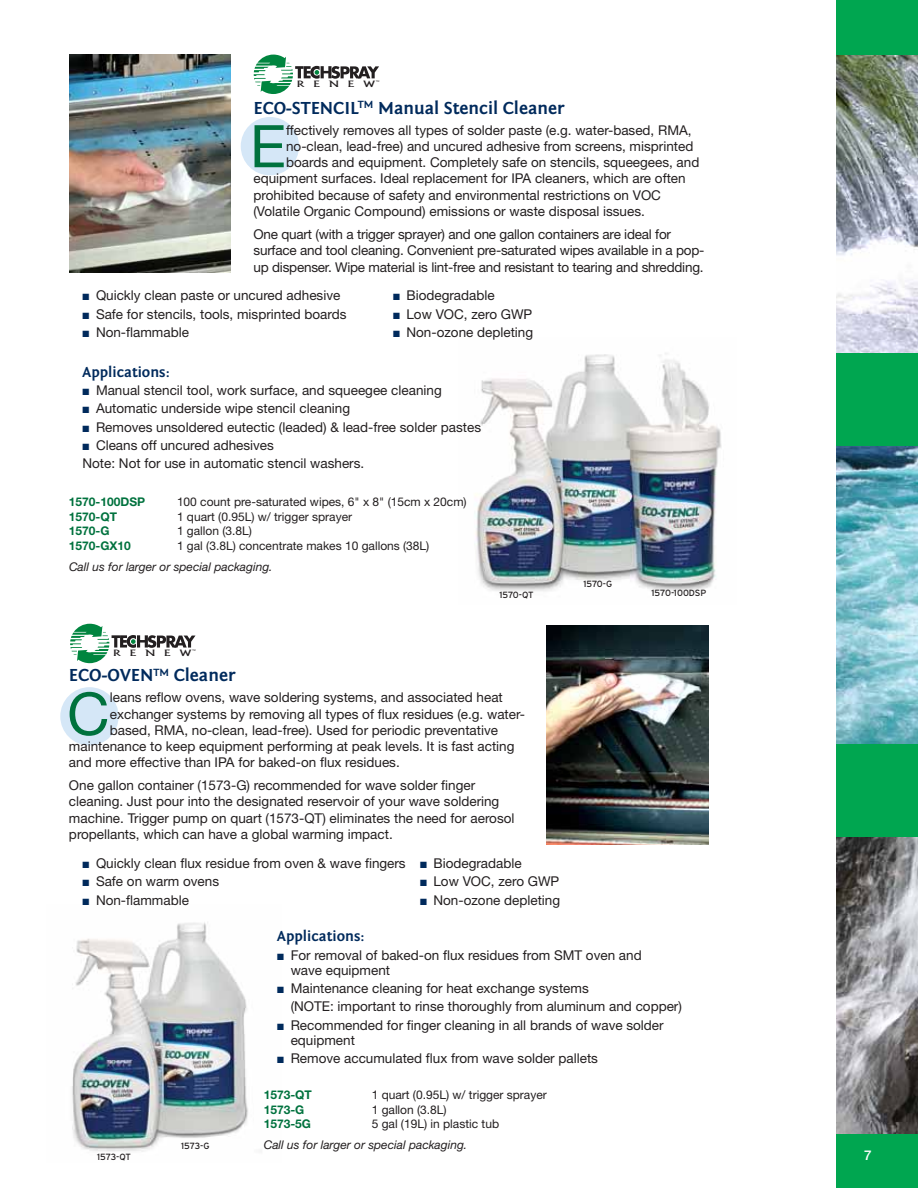
<style>
.page{position:relative;width:918px;height:1188px;background:#fff}
.page>*{position:absolute;margin:0;border:0;box-sizing:border-box;transform-origin:0 0}
.t1{font:58.8px "Helvetica Neue";color:#00723e}
.t2{font:700 18px "Fontin Sans";color:#002a5c}
.t3{font:700 15px "Fontin Sans";color:#002a5c}
.t4{font:13.5px/16.5px "Helvetica Neue";color:#231f20}
.t5{font:500 13.5px "Helvetica Neue";color:#fff}
.t6{font:12px "Helvetica Neue";color:#231f20}
.t7{font:italic 12px "Helvetica Neue";color:#231f20}
.t8{font:700 12px "Helvetica Neue";color:#00723e}
.t9{font:9px "Interstate";letter-spacing:-.02em;color:#231f20}
.t10{font:9px "Interstate";color:#231f20}
.t11{font:8.55px "Albertus";letter-spacing:.675em;color:#231f20;scale:1.51 1}
.t12{font:condensed 3.75px "Helvetica Neue";color:#231f20}
.s1{color:#002a5c}
</style>
<div class="page">
<img style="left:475px;top:353px;width:247px;height:239px">
<div style="left:241px;top:117px;width:58px;height:58px;background:#d5e7f7;border-radius:50%"></div>
<img style="left:69px;top:54px;width:162px;height:219px">
<div style="left:60px;top:687px;width:59px;height:59px;background:#d5e7f7;border-radius:50%"></div>
<img style="left:72px;top:922px;width:176px;height:230px">
<img style="left:547px;top:626px;width:162px;height:218px">
<div style="left:836px;top:0;width:82px;height:1188px;background:#00a650"></div>
<img style="left:836px;top:446px;width:82px;height:297px">
<img style="left:836px;top:837px;width:82px;height:297px">
<img style="left:836px;top:56px;width:82px;height:296px">
<svg style="left:254px;top:55px;width:125px;height:39px"></svg>
<svg style="left:70px;top:624px;width:126px;height:39px"></svg>
<p class="t11" style="left:297px;top:80px;width:53px">RENEW</p>
<p class="t12" style="left:376px;top:80px;width:5px">™</p>
<h2 class="t2" style="left:254px;top:101px;width:313px">ECO-STENCIL<sup>TM</sup> Manual Stencil Cleaner</h2>
<h1 class="t1" style="left:250px;top:125px;width:37px">E</h1>
<p class="t4" style="left:286px;top:123px;width:407px">ffectively removes all types of solder paste (e.g. water-based, RMA,</p>
<p class="t4" style="left:286px;top:139px;width:409px">no-clean, lead-free) and uncured adhesive from screens, misprinted</p>
<p class="t4" style="left:286px;top:156px;width:415px">boards and equipment. Completely safe on stencils, squeegees, and</p>
<p class="t4" style="left:253px;top:172px;width:434px">equipment surfaces. Ideal replacement for IPA cleaners, which are often</p>
<p class="t4" style="left:253px;top:188px;width:409px">prohibited because of safety and environmental restrictions on VOC</p>
<p class="t4" style="left:253px;top:204px;width:393px">(Volatile Organic Compound) emissions or waste disposal issues.</p>
<p class="t4" style="left:253px;top:227px;width:453px">One quart (with a trigger sprayer) and one gallon containers are ideal for surface and tool cleaning. Convenient pre-saturated wipes available in a pop&shy;up dispenser. Wipe material is lint-free and resistant to tearing and shredding.</p>
<p class="t4" style="left:82px;top:289px;width:259px"><span class="s1">■</span> Quickly clean paste or uncured adhesive</p>
<p class="t4" style="left:393px;top:289px;width:103px"><span class="s1">■</span> Biodegradable</p>
<p class="t4" style="left:82px;top:307px;width:266px"><span class="s1">■</span> Safe for stencils, tools, misprinted boards</p>
<p class="t4" style="left:393px;top:307px;width:141px"><span class="s1">■</span> Low VOC, zero GWP</p>
<p class="t4" style="left:82px;top:325px;width:108px"><span class="s1">■</span> Non-flammable</p>
<p class="t4" style="left:393px;top:325px;width:142px"><span class="s1">■</span> Non-ozone depleting</p>
<p class="t3" style="left:82px;top:366px;width:89px">Applications:</p>
<p class="t4" style="left:82px;top:383px;width:361px"><span class="s1">■</span> Manual stencil tool, work surface, and squeegee cleaning</p>
<p class="t4" style="left:82px;top:402px;width:269px"><span class="s1">■</span> Automatic underside wipe stencil cleaning</p>
<p class="t4" style="left:82px;top:420px;width:400px"><span class="s1">■</span> Removes unsoldered eutectic (leaded) &amp; lead-free solder pastes</p>
<p class="t4" style="left:82px;top:437px;width:283px;line-height:18.3px"><span class="s1">■</span> Cleans off uncured adhesives<br>Note: Not for use in automatic stencil washers.</p>
<p class="t8" style="left:69px;top:497px;width:78px">1570-100DSP</p>
<p class="t6" style="left:177px;top:497px;width:291px">100 count pre-saturated wipes, 6" x 8" (15cm x 20cm)</p>
<p class="t8" style="left:69px;top:512px;width:50px">1570-QT</p>
<p class="t6" style="left:177px;top:512px;width:177px">1 quart (0.95L) w/ trigger sprayer</p>
<p class="t8" style="left:69px;top:527px;width:42px">1570-G</p>
<p class="t6" style="left:177px;top:527px;width:77px">1 gallon (3.8L)</p>
<p class="t8" style="left:69px;top:541px;width:63px">1570-GX10</p>
<p class="t6" style="left:177px;top:541px;width:254px">1 gal (3.8L) concentrate makes 10 gallons (38L)</p>
<p class="t7" style="left:69px;top:562px;width:205px">Call us for larger or special packaging.</p>
<p class="t11" style="left:113px;top:650px;width:53px">RENEW</p>
<p class="t12" style="left:192px;top:650px;width:5px">™</p>
<p class="t9" style="left:499px;top:592px;width:36px">1570-QT</p>
<h2 class="t2" style="left:69px;top:669px;width:168px">ECO-OVEN<sup>TM</sup> Cleaner</h2>
<h1 class="t1" style="left:67px;top:693px;width:44px">C</h1>
<p class="t4" style="left:110px;top:691px;width:395px">leans reflow ovens, wave soldering systems, and associated heat</p>
<p class="t4" style="left:110px;top:707px;width:417px">exchanger systems by removing all types of flux residues (e.g. water-</p>
<p class="t4" style="left:110px;top:723px;width:390px">based, RMA, no-clean, lead-free). Used for periodic preventative</p>
<p class="t4" style="left:69px;top:739px;width:447px">maintenance to keep equipment performing at peak levels. It is fast acting</p>
<p class="t4" style="left:69px;top:756px;width:332px">and more effective than IPA for baked-on flux residues.</p>
<p class="t4" style="left:69px;top:778px;width:447px">One gallon container (1573-G) recommended for wave solder finger cleaning. Just pour into the designated reservoir of your wave soldering machine. Trigger pump on quart (1573-QT) eliminates the need for aerosol propellants, which can have a global warming impact.</p>
<p class="t4" style="left:82px;top:856px;width:441px"><span class="s1">■</span> Quickly clean flux residue from oven &amp; wave fingers <span class="s1">■</span> Biodegradable</p>
<p class="t4" style="left:82px;top:875px;width:138px"><span class="s1">■</span> Safe on warm ovens</p>
<p class="t4" style="left:420px;top:875px;width:141px"><span class="s1">■</span> Low VOC, zero GWP</p>
<p class="t4" style="left:82px;top:893px;width:108px"><span class="s1">■</span> Non-flammable</p>
<p class="t4" style="left:420px;top:893px;width:142px"><span class="s1">■</span> Non-ozone depleting</p>
<p class="t9" style="left:583px;top:581px;width:30px">1570-G</p>
<p class="t10" style="left:652px;top:590px;width:56px">1570-100DSP</p>
<p class="t9" style="left:97px;top:1153px;width:35px">1573-QT</p>
<p class="t9" style="left:181px;top:1142px;width:30px">1573-G</p>
<p class="t3" style="left:277px;top:931px;width:89px">Applications:</p>
<p class="t4" style="left:291px;top:949px;width:353px;line-height:15px;text-indent:-14px"><span class="s1">■</span> For removal of baked-on flux residues from SMT oven and wave equipment</p>
<p class="t4" style="left:291px;top:980px;width:393px;line-height:18.3px;text-indent:-14px"><span class="s1">■</span> Maintenance cleaning for heat exchange systems<br>(NOTE: important to rinse thoroughly from aluminum and copper)</p>
<p class="t4" style="left:291px;top:1019px;width:374px;line-height:15px;text-indent:-14px"><span class="s1">■</span> Recommended for finger cleaning in all brands of wave solder equipment</p>
<p class="t4" style="left:277px;top:1051px;width:322px"><span class="s1">■</span> Remove accumulated flux from wave solder pallets</p>
<p class="t8" style="left:264px;top:1091px;width:50px">1573-QT</p>
<p class="t6" style="left:372px;top:1091px;width:177px">1 quart (0.95L) w/ trigger sprayer</p>
<p class="t8" style="left:264px;top:1105px;width:42px">1573-G</p>
<p class="t6" style="left:372px;top:1105px;width:77px">1 gallon (3.8L)</p>
<p class="t8" style="left:264px;top:1119px;width:49px">1573-5G</p>
<p class="t6" style="left:372px;top:1119px;width:129px">5 gal (19L) in plastic tub</p>
<p class="t7" style="left:264px;top:1141px;width:205px">Call us for larger or special packaging.</p>
<p class="t5" style="left:864px;top:1150px;width:9px">7</p>
</div>
